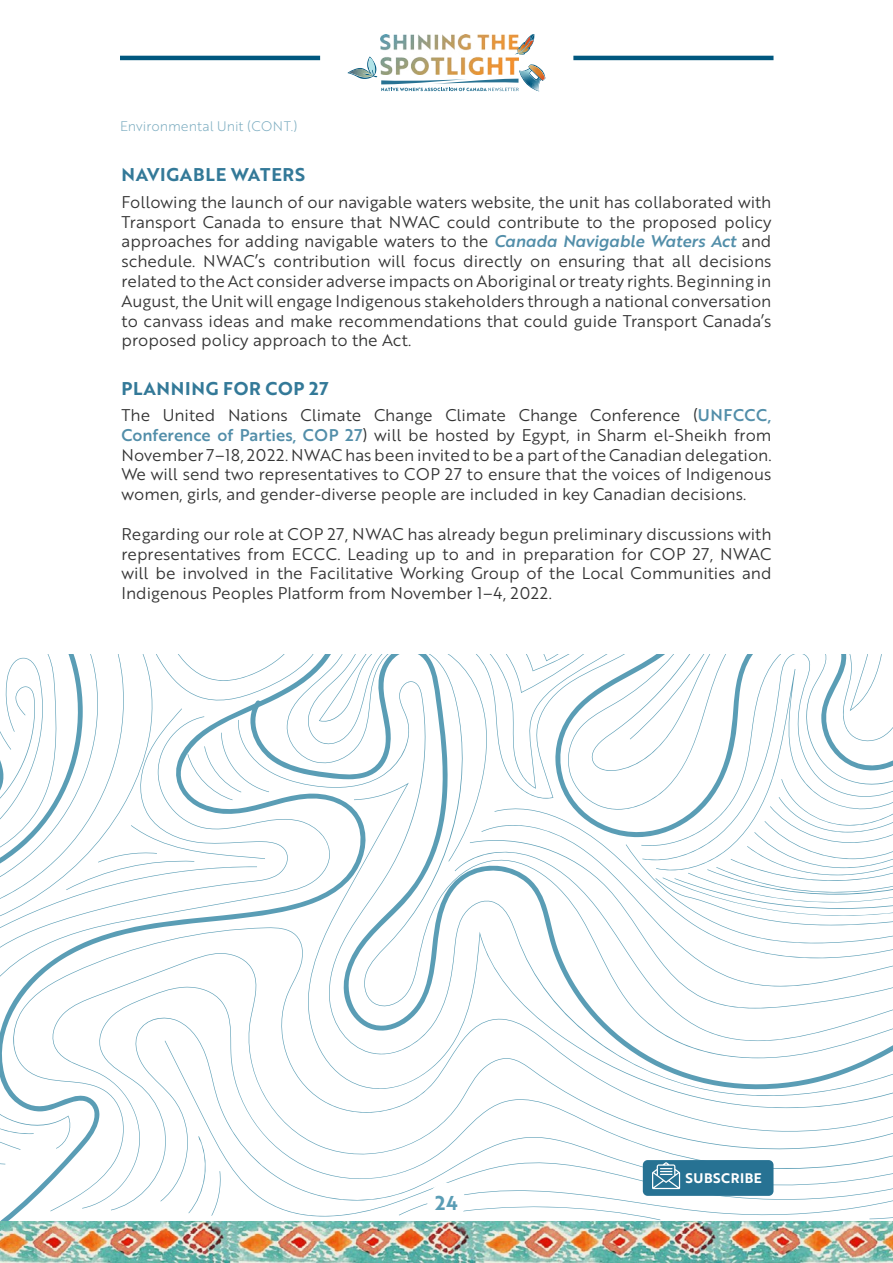
<style>
.page{position:relative;width:893px;height:1263px;background:#fff}
.page>*{position:absolute;margin:0;border:0;box-sizing:border-box;transform-origin:0 0}
.t1{font:19.5px "Brother 1816 Bold";color:#5a9db5}
.t2{font:18px "Brother 1816 Bold";letter-spacing:.04em;color:#337998}
.t3{font:16.5px/19.8px "Brother 1816 Book";color:#333;text-align:justify}
.t4{font:13.5px "Brother 1816 Light";color:#7bacc0}
.t5{font:13.5px "Brother 1816 Bold";letter-spacing:.04em;color:#fff}
.s1{font-family:"Brother 1816 Medium Italic";color:#528ea9}
.s2{font-family:"Brother 1816 Medium";color:#528ea9}
</style>
<div class="page">
<img style="left:348px;top:34px;width:197px;height:57px">
<hr style="left:120px;top:56px;width:200px;height:4px;background:#00587f">
<hr style="left:573px;top:56px;width:200px;height:4px;background:#00587f">
<svg style="left:0;top:971px;width:5px;height:193px"></svg>
<svg style="left:10px;top:944px;width:144px;height:267px"></svg>
<svg style="left:50px;top:953px;width:207px;height:255px"></svg>
<svg style="left:97px;top:986px;width:160px;height:224px"></svg>
<svg style="left:132px;top:1015px;width:125px;height:189px"></svg>
<svg style="left:165px;top:1041px;width:728px;height:176px"></svg>
<svg style="left:188px;top:1136px;width:34px;height:80px"></svg>
<svg style="left:275px;top:944px;width:618px;height:122px"></svg>
<svg style="left:455px;top:944px;width:438px;height:105px"></svg>
<svg style="left:470px;top:944px;width:423px;height:66px"></svg>
<svg style="left:481px;top:944px;width:412px;height:50px"></svg>
<svg style="left:494px;top:944px;width:399px;height:16px"></svg>
<svg style="left:0;top:655px;width:893px;height:289px"></svg>
<div style="left:643px;top:1160px;width:130px;height:36px;background:#277293;border-radius:5px"></div>
<svg style="left:399px;top:1162px;width:494px;height:59px"></svg>
<div style="left:427px;top:1183px;width:39px;height:38px;background:#fff;border-radius:50%"></div>
<img style="left:0;top:1221px;width:893px;height:42px">
<p class="t4" style="left:120px;top:116px;width:179px">Environmental Unit (CONT.)</p>
<p class="t2" style="left:122px;top:161px;width:185px">NAVIGABLE WATERS</p>
<p class="t3" style="left:122px;top:191px;width:651px">Following the launch of our navigable waters website, the unit has collaborated with Transport Canada to ensure that NWAC could contribute to the proposed policy approaches for adding navigable waters to the <span class="s1">Canada Navigable Waters Act</span> and schedule. NWAC’s contribution will focus directly on ensuring that all decisions related to the Act consider adverse impacts on Aboriginal or treaty rights. Beginning in August, the Unit will engage Indigenous stakeholders through a national conversation to canvass ideas and make recommendations that could guide Transport Canada’s proposed policy approach to the Act.</p>
<p class="t2" style="left:122px;top:374px;width:208px">PLANNING FOR COP 27</p>
<p class="t3" style="left:122px;top:405px;width:651px">The United Nations Climate Change Climate Change Conference (<span class="s2">UNFCCC, Conference of Parties, COP 27</span>) will be hosted by Egypt, in Sharm el-Sheikh from November 7–18, 2022. NWAC has been invited to be a part of the Canadian delegation.<br>We will send two representatives to COP 27 to ensure that the voices of Indigenous women, girls, and gender-diverse people are included in key Canadian decisions.</p>
<p class="t3" style="left:122px;top:523px;width:651px">Regarding our role at COP 27, NWAC has already begun preliminary discussions with representatives from ECCC. Leading up to and in preparation for COP 27, NWAC will be involved in the Facilitative Working Group of the Local Communities and Indigenous Peoples Platform from November 1–4, 2022.</p>
<p class="t1" style="left:435px;top:1188px;width:24px">24</p>
<p class="t5" style="left:685px;top:1168px;width:78px">SUBSCRIBE</p>
</div>
